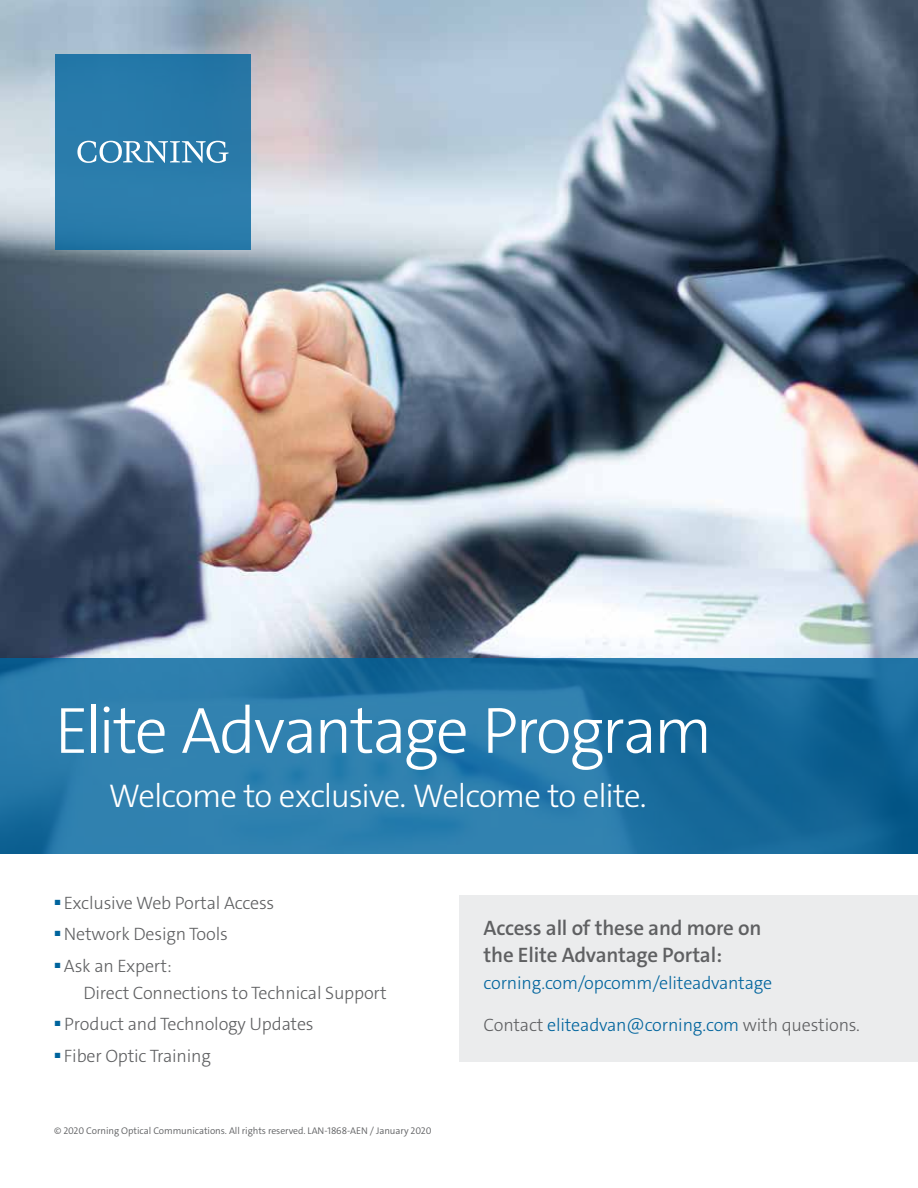
<style>
.page{position:relative;width:918px;height:1188px;background:#fff}
.page>*{position:absolute;margin:0;border:0;box-sizing:border-box;transform-origin:0 0}
.t1{font:300 66px "The Sans C4 s";letter-spacing:-.04em;color:#fff}
.t2{font:300 33px "The Sans C4 s";letter-spacing:-.03em;color:#fff}
.t3{font:600 21px/27px "The Sans C4 s";letter-spacing:-.01em;color:#5f6062}
.t4{font:300 18px/27px "The Sans C4 s";letter-spacing:-.01em;color:#5f6062}
.t5{font:300 18px "The Sans C4 s";letter-spacing:-.01em;color:#00649d}
.t6{font:300 9.75px "The Sans C4 s";letter-spacing:-.005em;color:#5f6062}
.s1{color:#5f6062}
</style>
<div class="page">
<div style="left:459px;top:895px;width:459px;height:166px;background:#ebeced"></div>
<img style="left:0;top:0;width:918px;height:658px">
<div style="left:55px;top:54px;width:196px;height:195px;background:#297baa"></div>
<svg style="left:77px;top:141px;width:152px;height:22px"></svg>
<svg style="left:0;top:658px;width:918px;height:196px;background:#2375a4"></svg>
<h1 class="t1" style="left:55px;top:688px;width:659px">Elite Advantage Program</h1>
<h2 class="t2" style="left:109px;top:774px;width:539px">Welcome to exclusive. Welcome to elite.</h2>
<p class="t4" style="left:55px;top:889px;width:221px"><sup>■</sup> Exclusive Web Portal Access</p>
<p class="t4" style="left:55px;top:921px;width:174px"><sup>■</sup> Network Design Tools</p>
<p class="t4" style="left:83px;top:952px;width:305px;text-indent:-29px"><sup>■</sup> Ask an Expert:<br>Direct Connections to Technical Support</p>
<p class="t4" style="left:55px;top:1011px;width:260px"><sup>■</sup> Product and Technology Updates</p>
<p class="t4" style="left:55px;top:1042px;width:158px"><sup>■</sup> Fiber Optic Training</p>
<p class="t6" style="left:54px;top:1124px;width:379px">© 2020 Corning Optical Communications. All rights reserved. LAN-1868-AEN / January 2020</p>
<p class="t3" style="left:484px;top:914px;width:279px">Access all of these and more on the Elite Advantage Portal:</p>
<p class="t5" style="left:484px;top:971px;width:290px">corning.com/opcomm/eliteadvantage</p>
<p class="t5" style="left:484px;top:1013px;width:378px"><span class="s1">Contact</span> eliteadvan@corning.com <span class="s1">with questions.</span></p>
</div>
